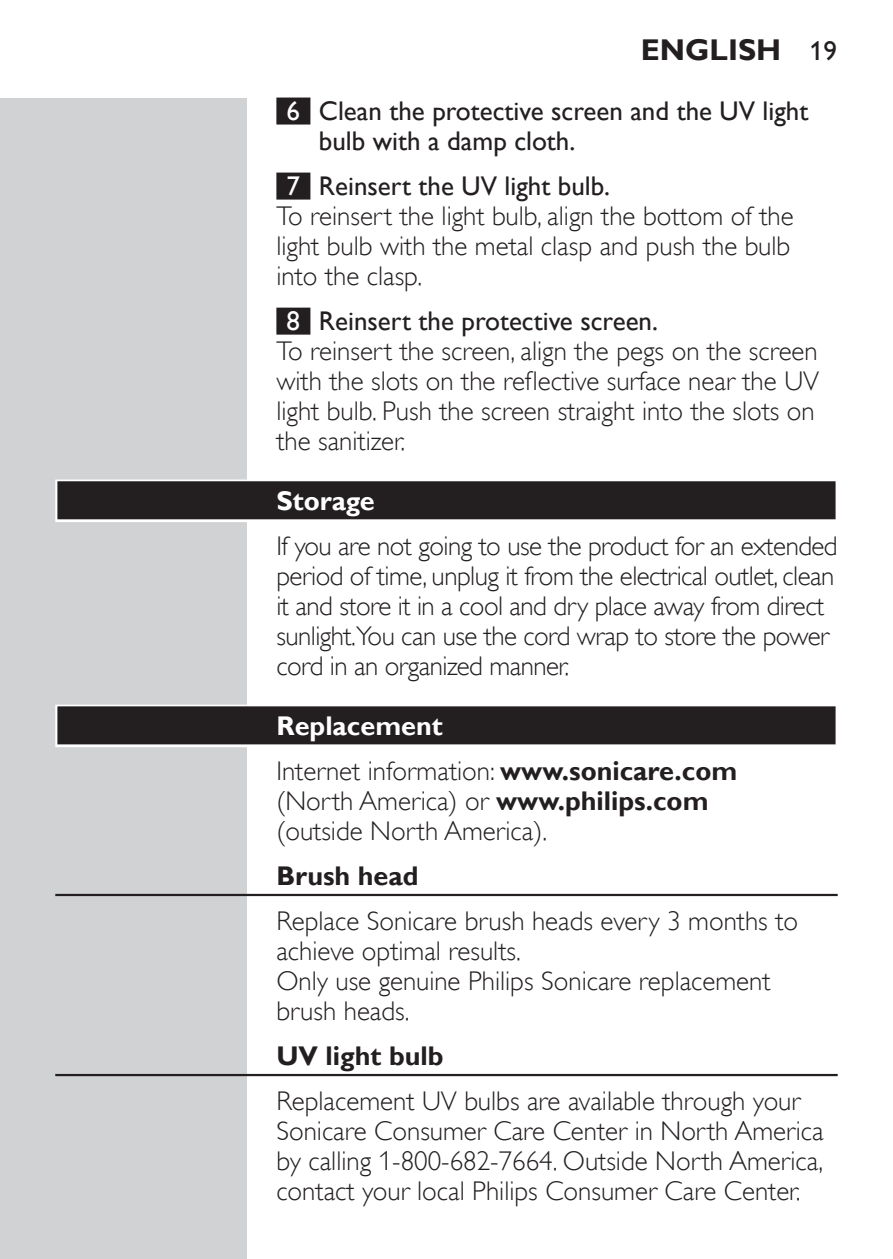
<style>
.page{position:relative;width:893px;height:1259px;background:#fff}
.page>*{position:absolute;margin:0;border:0;box-sizing:border-box;transform-origin:0 0}
.t1{font:700 30px "Gill Sans Alt One WGL";color:#231f20}
.t2{font:27px/30px "Gill Sans Alt One WGL Light";color:#231f20}
.t3{font:27px/30px "Gill Sans Alt One WGL Light";letter-spacing:-.02em;color:#231f20}
.t4{font:27px/30px "Gill Sans Alt One WGL";color:#231f20}
.t5{font:700 27px "Gill Sans Alt One WGL";color:#231f20}
.t6{font:700 27px "Gill Sans Alt One WGL";color:#fff}
.s1{font-weight:400;font-size:27px}
.s2{color:#fff}
.s3{font-family:"Gill Sans Alt One WGL";font-weight:700}
</style>
<div class="page">
<div style="left:0;top:98px;width:247px;height:1161px;background:#d1d2d4"></div>
<div style="left:276px;top:98px;width:34px;height:27px;background:#231f20"></div>
<div style="left:276px;top:173px;width:34px;height:27px;background:#231f20"></div>
<div style="left:276px;top:308px;width:34px;height:27px;background:#231f20"></div>
<div style="left:55px;top:479px;width:783px;height:43px;background:linear-gradient(to right,#bab9b9,#bab9b9)"></div>
<div style="left:57px;top:481px;width:779px;height:38px;background:#231f20"></div>
<div style="left:55px;top:704px;width:783px;height:43px;background:linear-gradient(to right,#a7a5a5,#a7a5a5)"></div>
<div style="left:57px;top:706px;width:779px;height:38px;background:#231f20"></div>
<hr style="left:55px;top:894px;width:783px;height:2px;background:#231f20">
<hr style="left:55px;top:1074px;width:783px;height:2px;background:#231f20">
<p class="t1" style="left:641px;top:29px;width:197px">ENGLISH <span class="s1">19</span></p>
<p class="t4" style="left:319px;top:96px;width:491px;text-indent:-32px"><span class="s2">6</span> Clean the protective screen and the UV light bulb with a damp cloth.</p>
<p class="t4" style="left:287px;top:171px;width:325px"><span class="s2">7</span> Reinsert the UV light bulb.</p>
<p class="t2" style="left:276px;top:201px;width:519px">To reinsert the light bulb, align the bottom of the light bulb with the metal clasp and push the bulb into the clasp.</p>
<p class="t4" style="left:287px;top:306px;width:373px"><span class="s2">8</span> Reinsert the protective screen.</p>
<p class="t2" style="left:276px;top:336px;width:544px">To reinsert the screen, align the pegs on the screen with the slots on the reflective surface near the UV light bulb. Push the screen straight into the slots on the sanitizer.</p>
<p class="t6" style="left:276px;top:482px;width:100px">Storage</p>
<p class="t3" style="left:276px;top:531px;width:563px">If you are not going to use the product for an extended period of time, unplug it from the electrical outlet, clean it and store it in a cool and dry place away from direct sunlight.You can use the cord wrap to store the power cord in an organized manner.</p>
<p class="t6" style="left:276px;top:707px;width:168px">Replacement</p>
<p class="t2" style="left:276px;top:756px;width:462px">Internet information: <span class="s3">www.sonicare.com </span>(North America) or <span class="s3">www.philips.com </span>(outside North America).</p>
<p class="t5" style="left:276px;top:857px;width:144px">Brush head</p>
<p class="t2" style="left:276px;top:906px;width:523px">Replace Sonicare brush heads every 3 months to achieve optimal results.<br>Only use genuine Philips Sonicare replacement brush heads.</p>
<p class="t5" style="left:276px;top:1037px;width:169px">UV light bulb</p>
<p class="t2" style="left:276px;top:1086px;width:549px">Replacement UV bulbs are available through your Sonicare Consumer Care Center in North America by calling 1-800-682-7664. Outside North America, contact your local Philips Consumer Care Center.</p>
</div>
